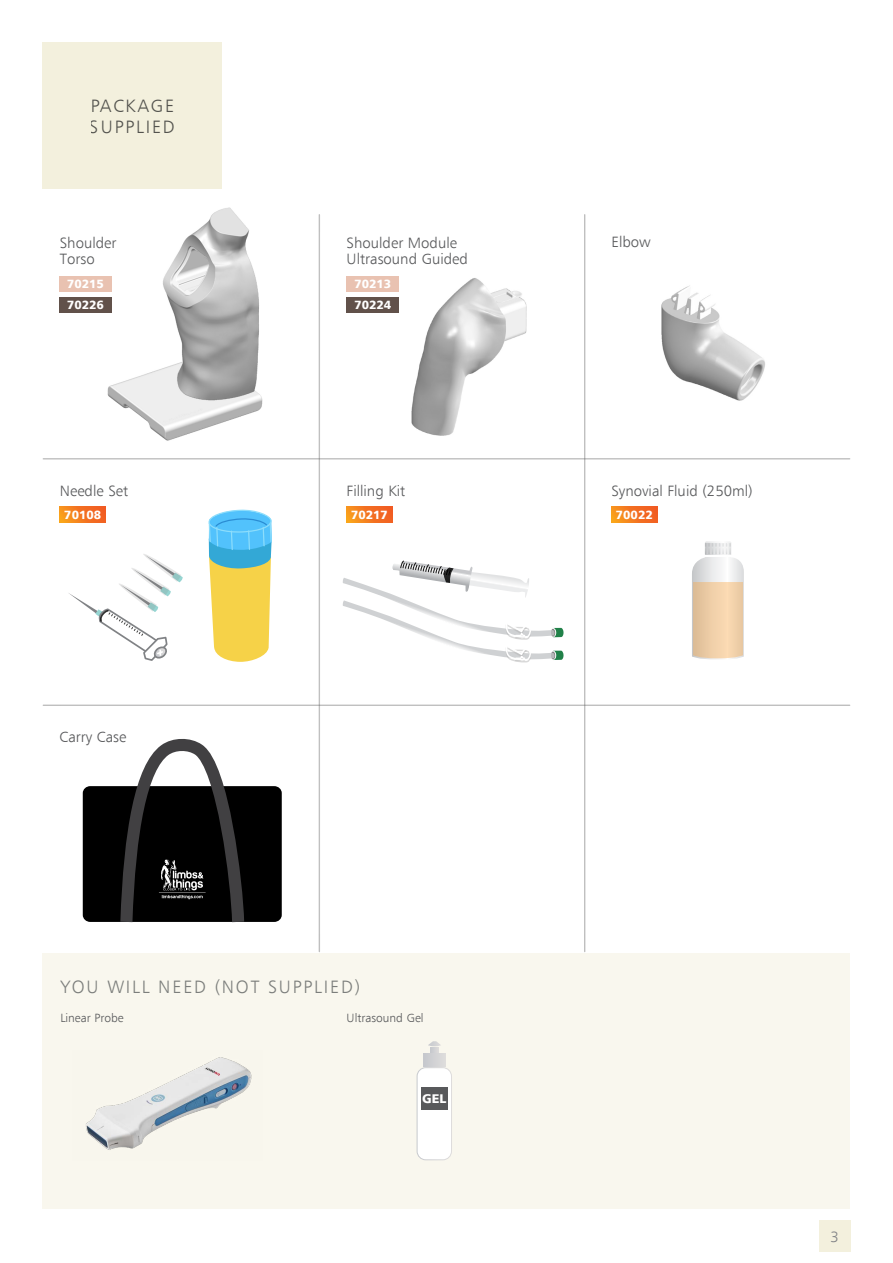
<style>
.page{position:relative;width:893px;height:1263px;background:#fff}
.page>*{position:absolute;margin:0;border:0;box-sizing:border-box;transform-origin:0 0}
.t1{font:300 18px "Humanist 777 BT";letter-spacing:.1em;color:#808285}
.t2{font:300 18px/21px "Humanist 777 BT";letter-spacing:.1em;color:#58595b}
.t3{font:300 15px/16.5px "Humanist 777 BT";color:#58595b}
.t4{font:300 15px "Humanist 777 BT";color:#808285}
.t5{font:900 12.6px "Humanist 777 BT";color:#fff}
.t6{font:900 12px/21.3px "Humanist 777 BT";color:#fff}
.t7{font:300 12px "Humanist 777 BT";color:#58595b}
</style>
<div class="page">
<div style="left:819px;top:1220px;width:31px;height:32px;background:#f3f0dd"></div>
<img style="left:661px;top:285px;width:104px;height:116px">
<div style="left:43px;top:43px;width:179px;height:146px;background:#f3f0dd"></div>
<img style="left:411px;top:278px;width:116px;height:158px">
<div style="left:60px;top:506px;width:46px;height:16px;background:linear-gradient(to right,#f8981d,#f05823)"></div>
<div style="left:611px;top:506px;width:46px;height:16px;background:linear-gradient(to right,#f8991d,#f05823)"></div>
<div style="left:347px;top:506px;width:45px;height:16px;background:linear-gradient(to right,#f8981d,#f05623)"></div>
<img style="left:107px;top:207px;width:156px;height:234px">
<div style="left:305px;top:203px;width:27px;height:750px;background:#000;opacity:.5"></div>
<div style="left:32px;top:692px;width:820px;height:27px;background:#000;opacity:.5"></div>
<div style="left:570px;top:203px;width:27px;height:750px;background:#000;opacity:.5"></div>
<div style="left:32px;top:446px;width:820px;height:27px;background:#000;opacity:.5"></div>
<svg style="left:69px;top:554px;width:114px;height:107px"></svg>
<svg style="left:208px;top:510px;width:64px;height:152px;background:#bcce94"></svg>
<div style="left:83px;top:786px;width:199px;height:136px;background:#000;border-radius:7px"></div>
<svg style="left:114px;top:739px;width:137px;height:184px"></svg>
<div style="left:43px;top:953px;width:807px;height:255px;background:#f9f7ee"></div>
<div style="left:417px;top:1068px;width:34px;height:92px;background:#fff;border-radius:9px"></div>
<div style="left:417px;top:1067px;width:35px;height:93px;border:1px solid #fff;border-radius:9px"></div>
<div style="left:424px;top:1053px;width:21px;height:14px;background:#d2d2d4"></div>
<svg style="left:428px;top:1041px;width:13px;height:11px"></svg>
<div style="left:421px;top:1088px;width:27px;height:22px;background:#58595b"></div>
<img style="left:86px;top:1057px;width:166px;height:93px">
<svg style="left:342px;top:560px;width:222px;height:103px"></svg>
<svg style="left:692px;top:541px;width:52px;height:118px"></svg>
<div style="left:59px;top:276px;width:53px;height:16px;background:#e9c2b1"></div>
<div style="left:59px;top:297px;width:53px;height:16px;background:#61514a"></div>
<div style="left:347px;top:276px;width:52px;height:16px;background:#e9c2b1"></div>
<div style="left:347px;top:297px;width:52px;height:16px;background:#61514a"></div>
<p class="t2" style="left:90px;top:95px;width:86px">PACKAGE<br>SUPPLIED</p>
<p class="t3" style="left:60px;top:234px;width:58px">Shoulder<br>Torso</p>
<p class="t3" style="left:347px;top:234px;width:123px">Shoulder Module<br>Ultrasound Guided</p>
<p class="t6" style="left:67px;top:273px;width:38px">70215<br>70226</p>
<p class="t6" style="left:354px;top:273px;width:38px">70213<br>70224</p>
<p class="t3" style="left:611px;top:233px;width:41px">Elbow</p>
<p class="t3" style="left:60px;top:483px;width:70px">Needle Set</p>
<p class="t3" style="left:347px;top:483px;width:60px">Filling Kit</p>
<p class="t3" style="left:611px;top:483px;width:143px">Synovial Fluid (250ml)</p>
<p class="t6" style="left:64px;top:503px;width:38px">70108</p>
<p class="t6" style="left:351px;top:503px;width:38px">70217</p>
<p class="t6" style="left:616px;top:503px;width:38px">70022</p>
<p class="t3" style="left:60px;top:728px;width:68px">Carry Case</p>
<p class="t1" style="left:60px;top:975px;width:301px">YOU WILL NEED (NOT SUPPLIED)</p>
<p class="t7" style="left:60px;top:1010px;width:65px">Linear Probe</p>
<p class="t7" style="left:347px;top:1010px;width:78px">Ultrasound Gel</p>
<p class="t5" style="left:422px;top:1090px;width:26px">GEL</p>
<p class="t4" style="left:830px;top:1227px;width:10px">3</p>
</div>
